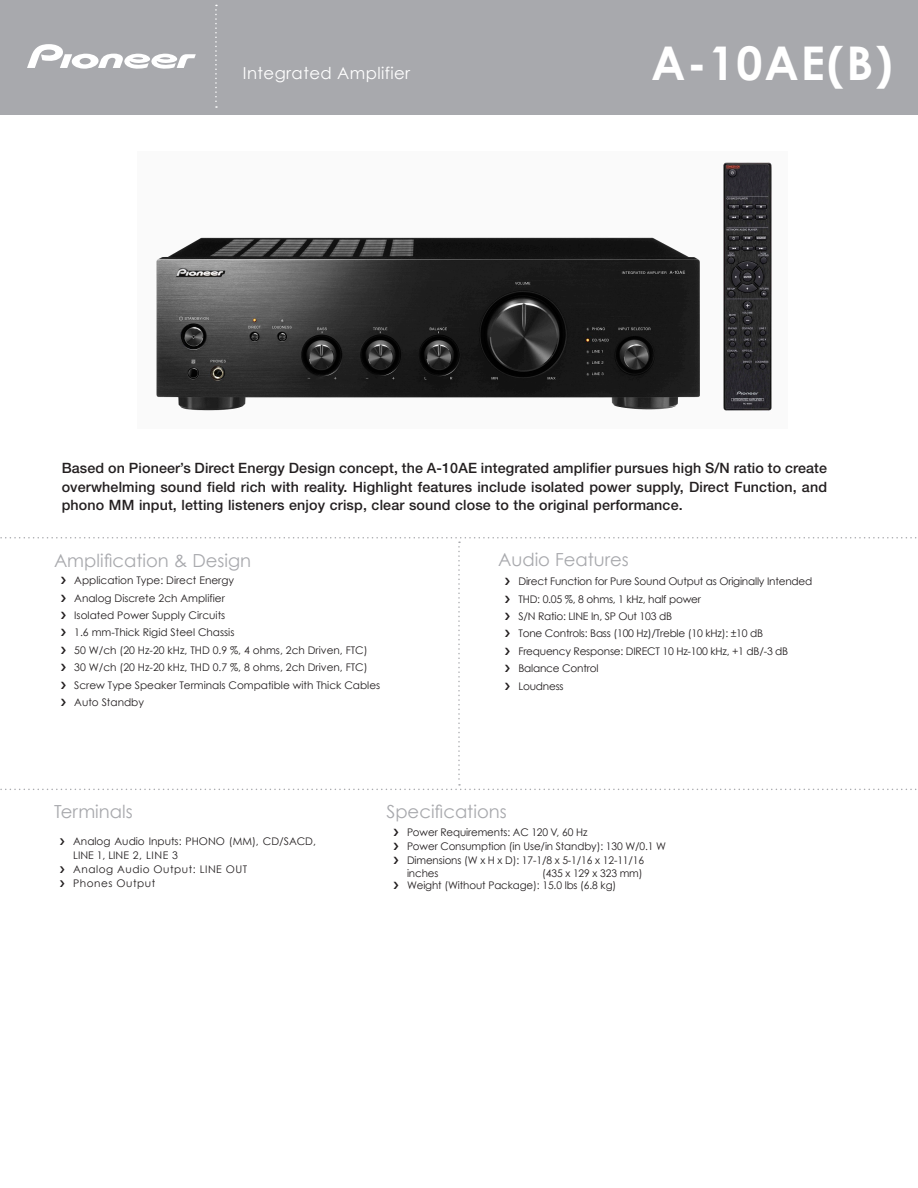
<style>
.page{position:relative;width:918px;height:1188px;background:#fff}
.page>*{position:absolute;margin:0;border:0;box-sizing:border-box;transform-origin:0 0}
.t1{font:700 46.5px "Century Gothic";color:#fff}
.t2{font:18px "Century Gothic";color:#a8a9ad}
.t3{font:16.5px "Century Gothic";letter-spacing:.025em;color:#fff}
.t4{font:500 14.25px/18.8px "Helvetica Neue";letter-spacing:.01em;color:#231f20;text-align:justify}
.t5{font:10.5px/17.4px "Century Gothic";color:#231f20}
.t6{font:10.5px/17.4px "Century Gothic";letter-spacing:-.02em;color:#231f20}
.t7{font:10.5px/14px "Century Gothic";letter-spacing:.05em;color:#231f20}
.s1{font-style:inherit}
</style>
<div class="page">
<div style="left:0;top:0;width:918px;height:114px;background:#a8a9ad"></div>
<svg style="left:215px;top:5px;width:2px;height:103px"></svg>
<svg style="left:27px;top:44px;width:169px;height:25px"></svg>
<img style="left:156px;top:162px;width:616px;height:249px">
<svg style="left:0;top:537px;width:917px;height:253px"></svg>
<h3 class="t3" style="left:243px;top:62px;width:169px">Integrated Amplifier</h3>
<h1 class="t1" style="left:651px;top:33px;width:243px"><span class="s1">A</span>-10AE(B)</h1>
<p class="t4" style="left:62px;top:458px;width:767px">Based on Pioneer’s Direct Energy Design concept, the A-10AE integrated amplifier pursues high S/N ratio to create overwhelming sound field rich with reality. Highlight features include isolated power supply, Direct Function, and phono MM input, letting listeners enjoy crisp, clear sound close to the original performance.</p>
<h2 class="t2" style="left:54px;top:549px;width:199px">Amplification &amp; Design</h2>
<p class="t5" style="left:74px;top:572px;width:308px">Application Type: Direct Energy<br>Analog Discrete 2ch Amplifier<br>Isolated Power Supply Circuits<br>1.6 mm-Thick Rigid Steel Chassis<br>50 W/ch (20 Hz-20 kHz, THD 0.9 %, 4 ohms, 2ch Driven, FTC)<br>30 W/ch (20 Hz-20 kHz, THD 0.7 %, 8 ohms, 2ch Driven, FTC)<br>Screw Type Speaker Terminals Compatible with Thick Cables Auto Standby</p>
<h2 class="t2" style="left:498px;top:548px;width:132px">Audio Features</h2>
<p class="t6" style="left:518px;top:572px;width:295px">Direct Function for Pure Sound Output as Originally Intended THD: 0.05 %, 8 ohms, 1 kHz, half power<br>S/N Ratio: LINE In, SP Out 103 dB<br>Tone Controls: Bass (100 Hz)/Treble (10 kHz): ±10 dB Frequency Response: DIRECT 10 Hz-100 kHz, +1 dB/-3 dB Balance Control<br>Loudness</p>
<h2 class="t2" style="left:54px;top:800px;width:80px">Terminals</h2>
<h2 class="t2" style="left:386px;top:800px;width:122px">Specifications</h2>
<p class="t5" style="left:407px;top:825px;width:261px;line-height:13.8px">Power Requirements: AC 120 V, 60 Hz<br>Power Consumption (in Use/in Standby): 130 W/0.1 W Dimensions (W x H x D): 17-1/8 x 5-1/16 x 12-11/16 inches</p>
<p class="t7" style="left:73px;top:834px;width:244px">Analog Audio Inputs: PHONO (MM), CD/SACD,<br>LINE 1, LINE 2, LINE 3<br>Analog Audio Output: LINE OUT<br>Phones Output</p>
<p class="t5" style="left:407px;top:866px;width:237px;line-height:12.6px;text-indent:135px">(435 x 129 x 323 mm)<br>Weight (Without Package): 15.0 lbs (6.8 kg)</p>
</div>
